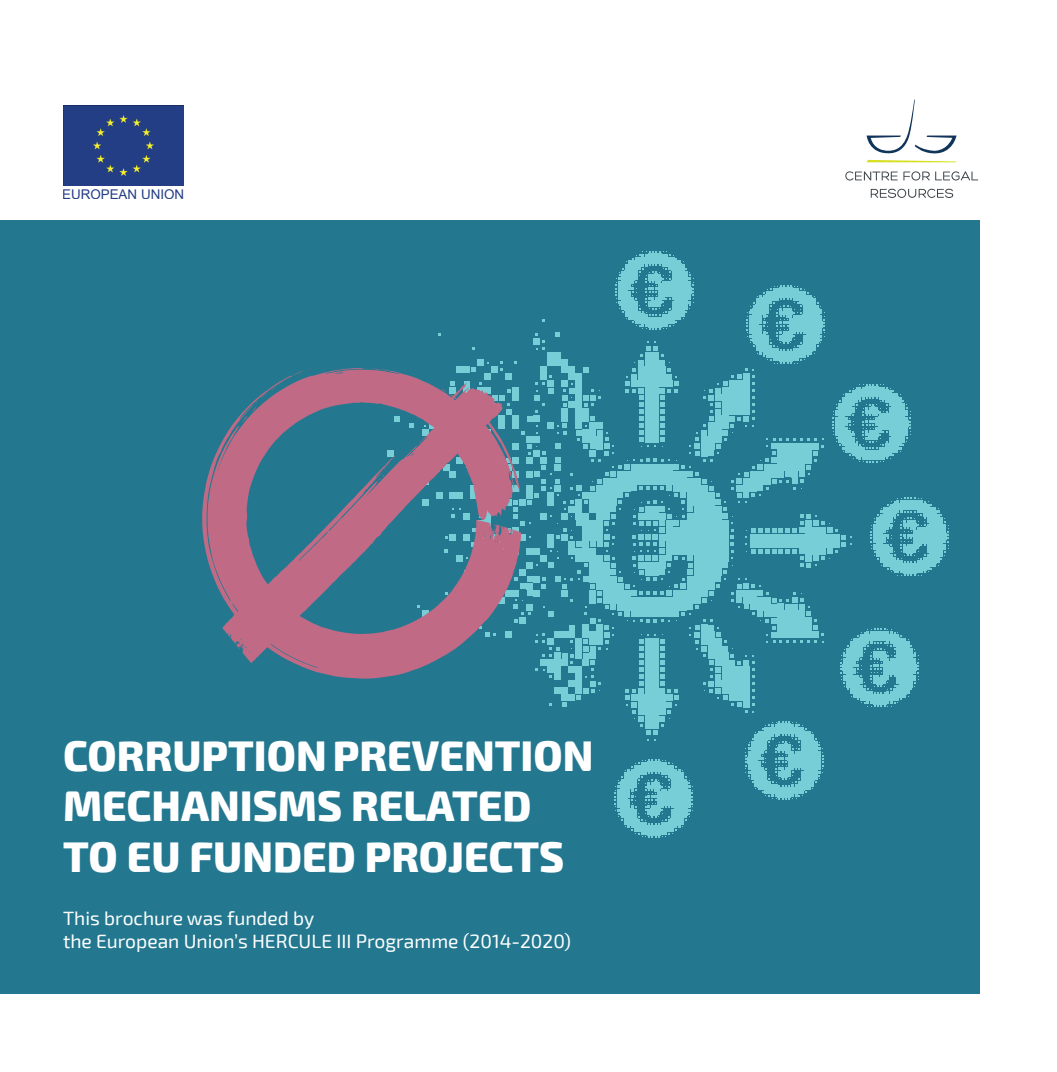
<style>
.page{position:relative;width:1057px;height:1072px;background:#fff}
.page>*{position:absolute;margin:0;border:0;box-sizing:border-box;transform-origin:0 0}
.t1{font:800 42px/50.4px "Exo 2";color:#fff}
.t2{font:19.25px/23.1px "Exo 2";color:#fff}
.t3{font:13.47px "Arial";color:#243e86}
</style>
<div class="page">
<div style="left:0;top:220px;width:979px;height:774px;background:#237890"></div>
<div style="left:63px;top:106px;width:120px;height:80px;background:#243e86"></div>
<svg style="left:866px;top:100px;width:90px;height:62px"></svg>
<svg style="left:845px;top:171px;width:133px;height:10px"></svg>
<svg style="left:870px;top:188px;width:83px;height:10px"></svg>
<svg style="left:202px;top:368px;width:207px;height:310px"></svg>
<svg style="left:293px;top:367px;width:20px;height:9px"></svg>
<svg style="left:241px;top:387px;width:36px;height:36px"></svg>
<svg style="left:387px;top:450px;width:11px;height:9px"></svg>
<svg style="left:372px;top:465px;width:19px;height:24px"></svg>
<svg style="left:409px;top:251px;width:540px;height:586px"></svg>
<p class="t3" style="left:62px;top:185px;width:124px">EUROPEAN UNION</p>
<h1 class="t1" style="left:63px;top:732px;width:532px">CORRUPTION PREVENTION<br>MECHANISMS RELATED<br>TO EU FUNDED PROJECTS</h1>
<p class="t2" style="left:63px;top:906px;width:509px">This brochure was funded by<br>the European Union’s HERCULE III Programme (2014-2020)</p>
</div>
